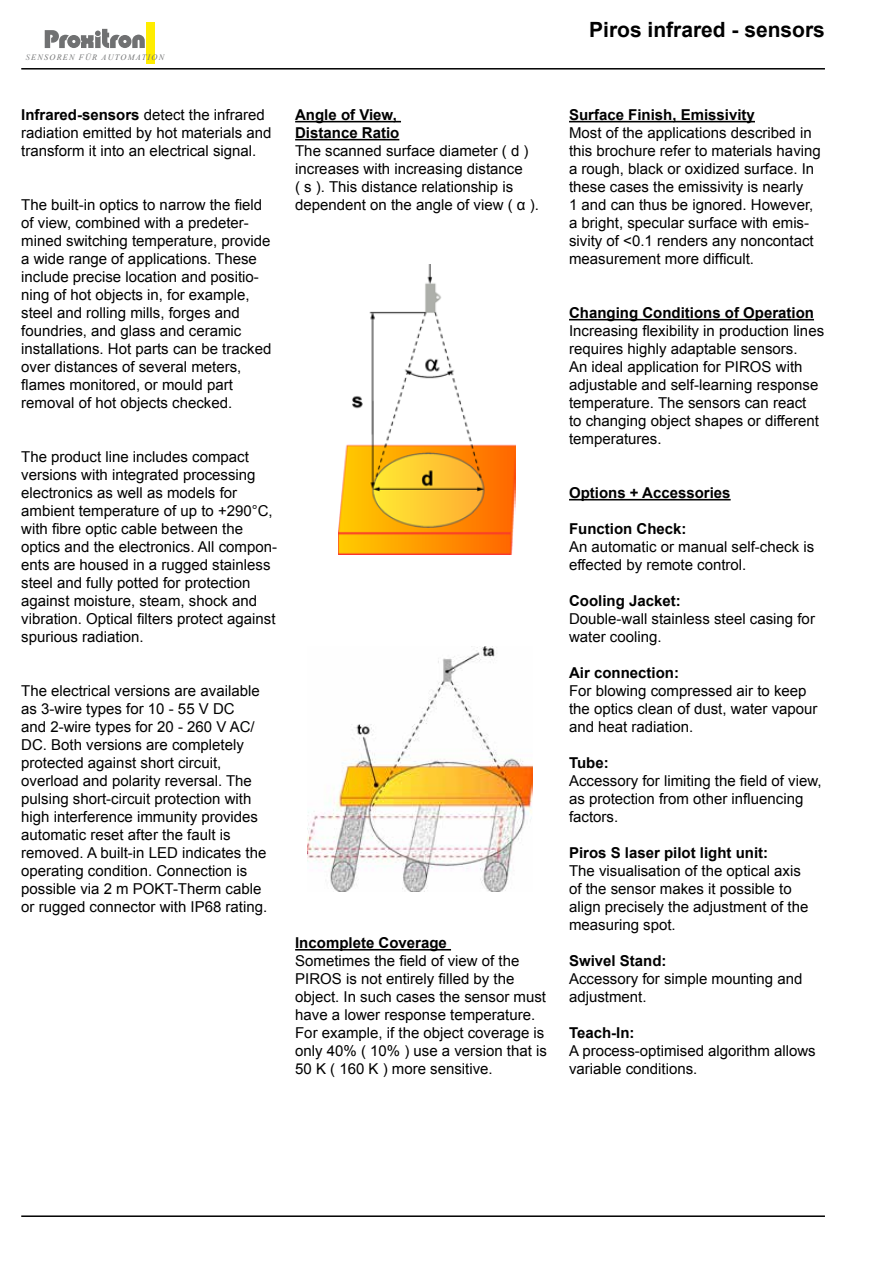
<style>
.page{position:relative;width:893px;height:1263px;background:#fff}
.page>*{position:absolute;margin:0;border:0;box-sizing:border-box;transform-origin:0 0}
.t1{font:700 21px "Arial";color:#000}
.t2{font:15px/18px "Arial";color:#000}
.t3{font:700 15px/18px "Arial";color:#000}
.t4{font:italic 8.25px "Times New Roman";letter-spacing:.15em;color:#707172}
.s1{color:#87888a}
.s2{font-weight:700}
</style>
<div class="page">
<hr style="left:21px;top:68px;width:804px;height:2px;background:#000">
<hr style="left:21px;top:1215px;width:804px;height:2px;background:#000">
<svg style="left:45px;top:29px;width:100px;height:19px"></svg>
<div style="left:146px;top:23px;width:9px;height:41px;background:#ffed00"></div>
<hr style="left:295px;top:121px;width:106px;height:1px;background:#000">
<hr style="left:295px;top:139px;width:104px;height:1px;background:#000">
<hr style="left:295px;top:949px;width:156px;height:1px;background:#000">
<hr style="left:569px;top:121px;width:186px;height:1px;background:#000">
<hr style="left:569px;top:319px;width:245px;height:1px;background:#000">
<hr style="left:569px;top:499px;width:162px;height:1px;background:#000">
<img style="left:338px;top:264px;width:178px;height:290px">
<img style="left:307px;top:646px;width:225px;height:245px">
<p class="t4" style="left:26px;top:51px;width:140px"><span class="s1">S</span>ENSOREN FÜR AUTOMATION</p>
<p class="t2" style="left:21px;top:106px;width:252px"><span class="s2">Infrared-sensors</span> detect the infrared radiation emitted by hot materials and transform it into an electrical signal.</p>
<p class="t2" style="left:21px;top:196px;width:252px">The built-in optics to narrow the field of view, combined with a predeter&shy;mined switching temperature, provide a wide range of applications. These include precise location and positio&shy;ning of hot objects in, for example, steel and rolling mills, forges and foundries, and glass and ceramic installations. Hot parts can be tracked over distances of several meters, flames monitored, or mould part removal of hot objects checked.</p>
<p class="t2" style="left:21px;top:448px;width:257px">The product line includes compact versions with integrated processing electronics as well as models for ambient temperature of up to +290°C, with fibre optic cable between the optics and the electronics. All compon&shy;ents are housed in a rugged stainless steel and fully potted for protection against moisture, steam, shock and vibration. Optical filters protect against spurious radiation.</p>
<p class="t2" style="left:21px;top:682px;width:247px">The electrical versions are available as 3-wire types for 10 - 55 V DC<br>and 2-wire types for 20 - 260 V AC/ DC. Both versions are completely protected against short circuit, overload and polarity reversal. The pulsing short-circuit protection with high interference immunity provides automatic reset after the fault is removed. A built-in LED indicates the operating condition. Connection is possible via 2 m POKT-Therm cable or rugged connector with IP68 rating.</p>
<p class="t3" style="left:295px;top:106px;width:106px">Angle of View,<br>Distance Ratio</p>
<p class="t2" style="left:295px;top:142px;width:245px">The scanned surface diameter ( d ) increases with increasing distance<br>( s ). This distance relationship is dependent on the angle of view ( α ).</p>
<p class="t3" style="left:295px;top:934px;width:153px">Incomplete Coverage</p>
<p class="t2" style="left:295px;top:952px;width:253px">Sometimes the field of view of the PIROS is not entirely filled by the object. In such cases the sensor must have a lower response temperature.<br>For example, if the object coverage is only 40% ( 10% ) use a version that is 50 K ( 160 K ) more sensitive.</p>
<h1 class="t1" style="left:589px;top:15px;width:237px">Piros infrared - sensors</h1>
<p class="t3" style="left:569px;top:106px;width:187px">Surface Finish, Emissivity</p>
<p class="t2" style="left:569px;top:124px;width:253px">Most of the applications described in this brochure refer to materials having a rough, black or oxidized surface. In these cases the emissivity is nearly<br>1 and can thus be ignored. However, a bright, specular surface with emis&shy;sivity of &lt;0.1 renders any noncontact measurement more difficult.</p>
<p class="t3" style="left:569px;top:304px;width:247px">Changing Conditions of Operation</p>
<p class="t2" style="left:569px;top:322px;width:257px">Increasing flexibility in production lines requires highly adaptable sensors.<br>An ideal application for PIROS with adjustable and self-learning response temperature. The sensors can react<br>to changing object shapes or different temperatures.</p>
<p class="t3" style="left:569px;top:484px;width:163px">Options + Accessories</p>
<p class="t3" style="left:569px;top:520px;width:119px">Function Check:</p>
<p class="t2" style="left:569px;top:538px;width:247px">An automatic or manual self-check is effected by remote control.</p>
<p class="t3" style="left:569px;top:592px;width:113px">Cooling Jacket:</p>
<p class="t2" style="left:569px;top:610px;width:247px">Double-wall stainless steel casing for water cooling.</p>
<p class="t3" style="left:569px;top:664px;width:112px">Air connection:</p>
<p class="t2" style="left:569px;top:682px;width:250px">For blowing compressed air to keep the optics clean of dust, water vapour and heat radiation.</p>
<p class="t3" style="left:569px;top:754px;width:41px">Tube:</p>
<p class="t2" style="left:569px;top:772px;width:254px">Accessory for limiting the field of view, as protection from other influencing factors.</p>
<p class="t3" style="left:569px;top:844px;width:201px">Piros S laser pilot light unit:</p>
<p class="t2" style="left:569px;top:862px;width:241px">The visualisation of the optical axis of the sensor makes it possible to align precisely the adjustment of the measuring spot.</p>
<p class="t3" style="left:569px;top:952px;width:99px">Swivel Stand:</p>
<p class="t2" style="left:569px;top:970px;width:235px">Accessory for simple mounting and adjustment.</p>
<p class="t3" style="left:569px;top:1024px;width:67px">Teach-In:</p>
<p class="t2" style="left:569px;top:1042px;width:248px">A process-optimised algorithm allows variable conditions.</p>
</div>
